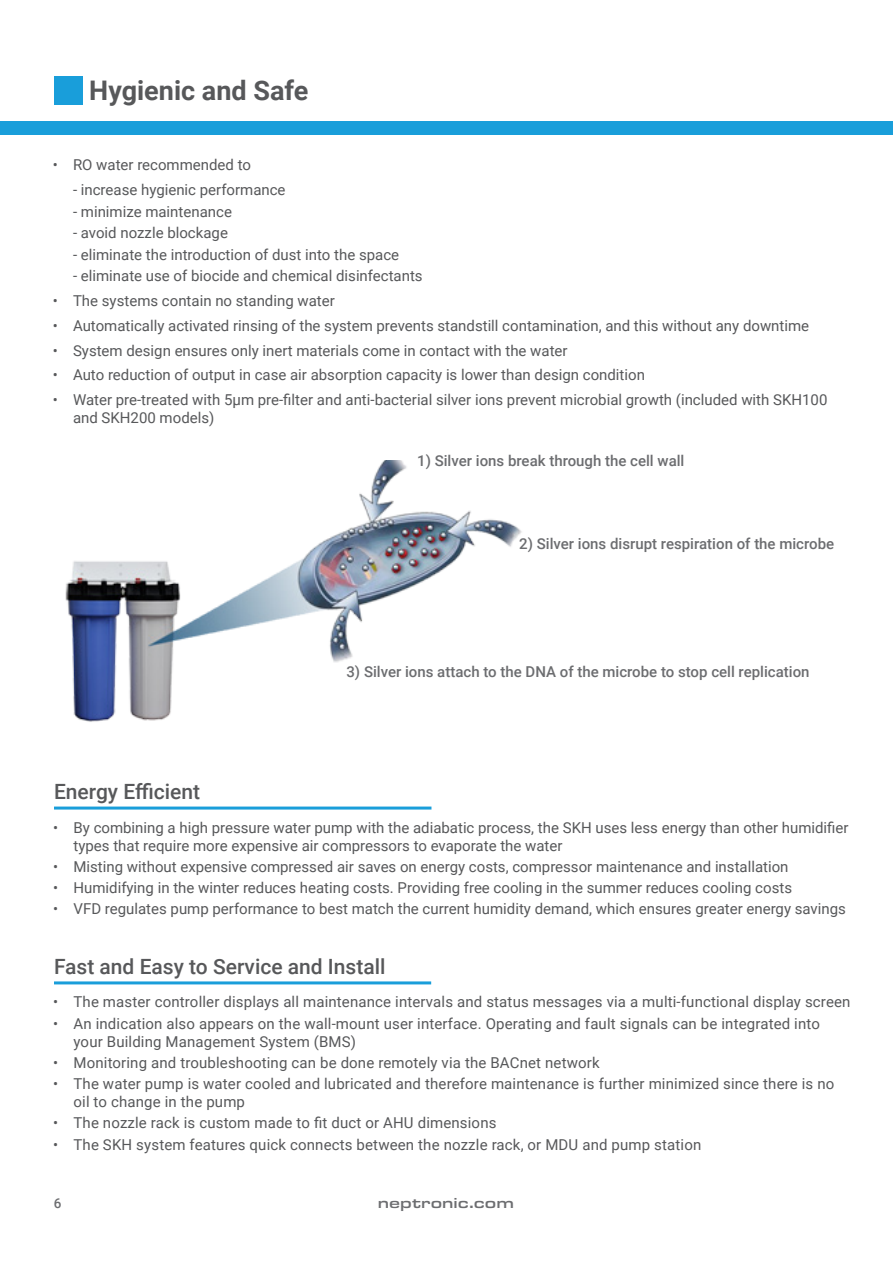
<style>
.page{position:relative;width:893px;height:1263px;background:#fff}
.page>*{position:absolute;margin:0;border:0;box-sizing:border-box;transform-origin:0 0}
.t1{font:700 27px "Roboto";color:#57585a}
.t2{font:500 21px "Roboto";color:#57585a}
.t3{font:15px/18px "Roboto";color:#57585a}
.t4{font:500 15px "Roboto";color:#6c6d70}
.t5{font:500 15px "Eurostile Ext";color:#6c6d70}
.t6{font:500 13.5px "Roboto";color:#6c6d70}
</style>
<div class="page">
<div style="left:0;top:122px;width:893px;height:13px;background:#199eda"></div>
<div style="left:54px;top:76px;width:28px;height:29px;background:#199eda"></div>
<hr style="left:54px;top:981px;width:377px;height:3px;background:#199eda">
<hr style="left:54px;top:806px;width:377px;height:3px;background:#199eda">
<img style="left:65px;top:460px;width:457px;height:262px">
<p class="t1" style="left:89px;top:71px;width:221px">Hygienic and Safe</p>
<p class="t3" style="left:53px;top:156px;width:200px">• RO water recommended to</p>
<p class="t3" style="left:73px;top:180px;width:214px">- increase hygienic performance</p>
<p class="t3" style="left:73px;top:202px;width:160px">- minimize maintenance</p>
<p class="t3" style="left:73px;top:223px;width:156px">- avoid nozzle blockage</p>
<p class="t3" style="left:73px;top:245px;width:328px">- eliminate the introduction of dust into the space</p>
<p class="t3" style="left:73px;top:266px;width:351px">- eliminate use of biocide and chemical disinfectants</p>
<p class="t3" style="left:53px;top:291px;width:284px">• The systems contain no standing water</p>
<p class="t3" style="left:53px;top:316px;width:758px">• Automatically activated rinsing of the system prevents standstill contamination, and this without any downtime</p>
<p class="t3" style="left:53px;top:341px;width:516px">• System design ensures only inert materials come in contact with the water</p>
<p class="t3" style="left:53px;top:365px;width:594px">• Auto reduction of output in case air absorption capacity is lower than design condition</p>
<p class="t3" style="left:73px;top:390px;width:756px;text-indent:-20px">• Water pre-treated with 5μm pre-filter and anti-bacterial silver ions prevent microbial growth (included with SKH100 and SKH200 models)</p>
<p class="t4" style="left:417px;top:450px;width:269px">1) Silver ions break through the cell wall</p>
<p class="t4" style="left:519px;top:533px;width:316px">2) Silver ions disrupt respiration of the microbe</p>
<p class="t2" style="left:54px;top:777px;width:148px">Energy Efficient</p>
<p class="t4" style="left:346px;top:661px;width:465px">3) Silver ions attach to the DNA of the microbe to stop cell replication</p>
<p class="t3" style="left:74px;top:818px;width:777px;text-indent:-20px">• By combining a high pressure water pump with the adiabatic process, the SKH uses less energy than other humidifier types that require more expensive air compressors to evaporate the water</p>
<p class="t3" style="left:53px;top:857px;width:737px">• Misting without expensive compressed air saves on energy costs, compressor maintenance and installation</p>
<p class="t3" style="left:53px;top:878px;width:740px">• Humidifying in the winter reduces heating costs. Providing free cooling in the summer reduces cooling costs</p>
<p class="t3" style="left:53px;top:899px;width:794px">• VFD regulates pump performance to best match the current humidity demand, which ensures greater energy savings</p>
<p class="t2" style="left:54px;top:952px;width:333px">Fast and Easy to Service and Install</p>
<p class="t3" style="left:53px;top:992px;width:799px">• The master controller displays all maintenance intervals and status messages via a multi-functional display screen</p>
<p class="t3" style="left:74px;top:1014px;width:748px;text-indent:-20px">• An indication also appears on the wall-mount user interface. Operating and fault signals can be integrated into your Building Management System (BMS)</p>
<p class="t3" style="left:53px;top:1053px;width:548px">• Monitoring and troubleshooting can be done remotely via the BACnet network</p>
<p class="t3" style="left:74px;top:1074px;width:762px;text-indent:-20px">• The water pump is water cooled and lubricated and therefore maintenance is further minimized since there is no oil to change in the pump</p>
<p class="t3" style="left:53px;top:1113px;width:445px">• The nozzle rack is custom made to fit duct or AHU dimensions</p>
<p class="t3" style="left:53px;top:1135px;width:650px">• The SKH system features quick connects between the nozzle rack, or MDU and pump station</p>
<p class="t6" style="left:54px;top:1194px;width:9px">6</p>
<p class="t5" style="left:378px;top:1192px;width:138px">neptronic.com</p>
</div>
